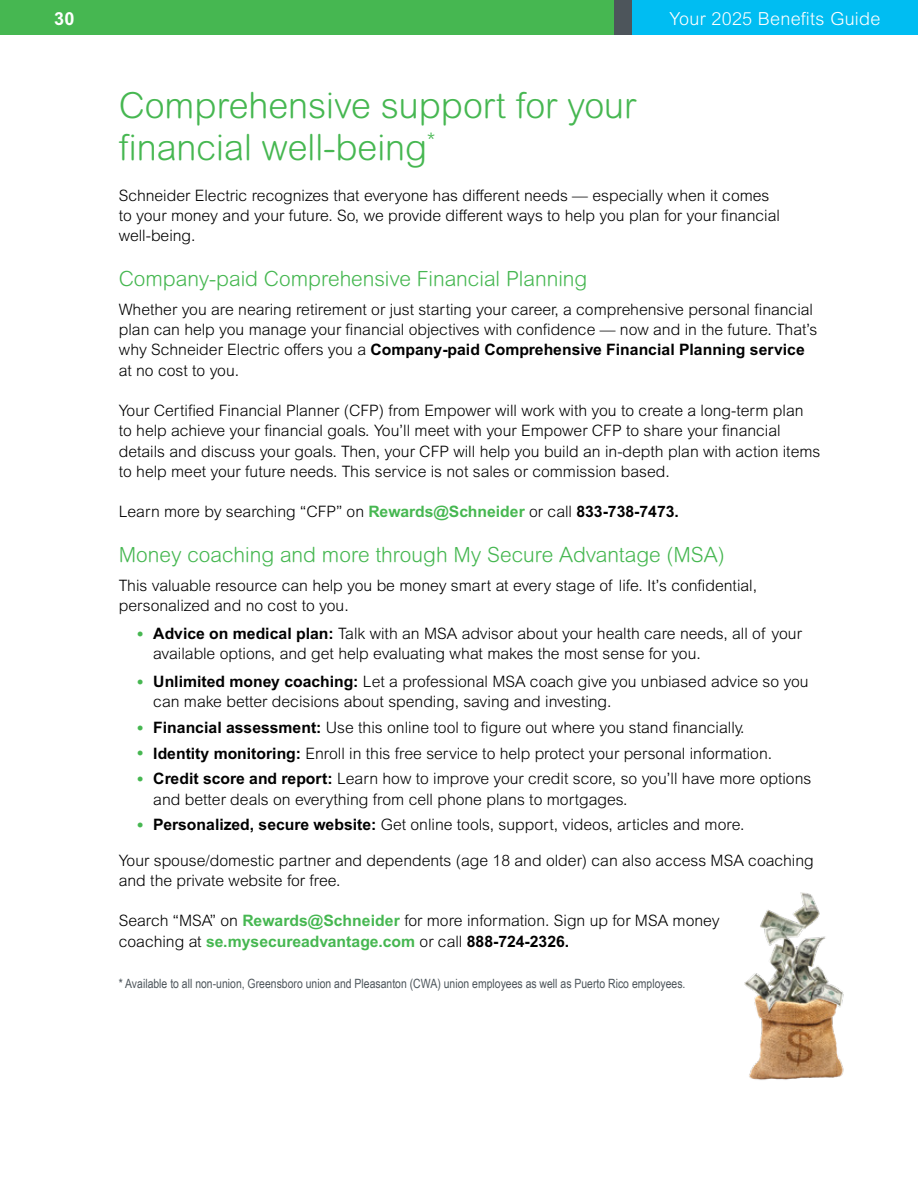
<style>
.page{position:relative;width:918px;height:1188px;background:#fff}
.page>*{position:absolute;margin:0;border:0;box-sizing:border-box;transform-origin:0 0}
.t1{font:300 36px/42px "Arial Rounded MT Std";color:#46b751}
.t2{font:300 21px "Arial Rounded MT Std";color:#46b751}
.t3{font:300 18px "Arial MT Pro";letter-spacing:.015em;color:#fff}
.t4{font:700 18px "Arial MT Pro";color:#fff}
.t5{font:300 15.75px/20.2px "Arial MT Pro";color:#000}
.t6{font:12.75px "Arial Narrow";color:#4d555b}
.s1{font-weight:700}
.s2{font-weight:700;color:#46b751}
.s3{font-family:"Arial";font-weight:400;font-size:19.5px;color:#46b751}
</style>
<div class="page">
<div style="left:632px;top:0;width:286px;height:35px;background:#00bdf2"></div>
<div style="left:0;top:0;width:632px;height:35px;background:#46b751"></div>
<div style="left:615px;top:0;width:17px;height:35px;background:#4d555b"></div>
<img style="left:744px;top:892px;width:100px;height:188px">
<p class="t4" style="left:54px;top:8px;width:22px">30</p>
<p class="t3" style="left:669px;top:7px;width:212px">Your 2025 Benefits Guide</p>
<h1 class="t1" style="left:119px;top:84px;width:519px">Comprehensive support for your financial well-being<sup>*</sup></h1>
<p class="t5" style="left:119px;top:186px;width:663px">Schneider Electric recognizes that everyone has different needs — especially when it comes to your money and your future. So, we provide different ways to help you plan for your financial well-being.</p>
<h2 class="t2" style="left:119px;top:266px;width:470px">Company-paid Comprehensive Financial Planning</h2>
<p class="t5" style="left:119px;top:300px;width:700px">Whether you are nearing retirement or just starting your career, a comprehensive personal financial plan can help you manage your financial objectives with confidence — now and in the future. That’s why Schneider Electric offers you a <span class="s1">Company-paid Comprehensive Financial Planning service </span>at no cost to you.</p>
<p class="t5" style="left:119px;top:401px;width:703px">Your Certified Financial Planner (CFP) from Empower will work with you to create a long-term plan to help achieve your financial goals. You’ll meet with your Empower CFP to share your financial details and discuss your goals. Then, your CFP will help you build an in-depth plan with action items to help meet your future needs. This service is not sales or commission based.</p>
<p class="t5" style="left:119px;top:502px;width:562px">Learn more by searching “CFP” on <span class="s2">Rewards@Schneider</span> or call <span class="s1">833-738-7473.</span></p>
<h2 class="t2" style="left:119px;top:542px;width:608px">Money coaching and more through My Secure Advantage (MSA)</h2>
<p class="t5" style="left:119px;top:576px;width:640px">This valuable resource can help you be money smart at every stage of life. It’s confidential, personalized and no cost to you.</p>
<p class="t5" style="left:153px;top:624px;width:650px;text-indent:-16px"><span class="s3">•</span> <span class="s1">Advice on medical plan:</span> Talk with an MSA advisor about your health care needs, all of your available options, and get help evaluating what makes the most sense for you.</p>
<p class="t5" style="left:153px;top:672px;width:657px;text-indent:-16px"><span class="s3">•</span> <span class="s1">Unlimited money coaching:</span> Let a professional MSA coach give you unbiased advice so you can make better decisions about spending, saving and investing.</p>
<p class="t5" style="left:137px;top:718px;width:609px"><span class="s3">•</span> <span class="s1">Financial assessment:</span> Use this online tool to figure out where you stand financially.</p>
<p class="t5" style="left:137px;top:743px;width:637px"><span class="s3">•</span> <span class="s1">Identity monitoring:</span> Enroll in this free service to help protect your personal information.</p>
<p class="t5" style="left:153px;top:769px;width:660px;text-indent:-16px"><span class="s3">•</span> <span class="s1">Credit score and report:</span> Learn how to improve your credit score, so you’ll have more options and better deals on everything from cell phone plans to mortgages.</p>
<p class="t5" style="left:137px;top:815px;width:609px"><span class="s3">•</span> <span class="s1">Personalized, secure website:</span> Get online tools, support, videos, articles and more.</p>
<p class="t5" style="left:119px;top:850px;width:696px">Your spouse/domestic partner and dependents (age 18 and older) can also access MSA coaching and the private website for free.</p>
<p class="t5" style="left:119px;top:911px;width:602px">Search “MSA” on <span class="s2">Rewards@Schneider</span> for more information. Sign up for MSA money coaching at <span class="s2">se.mysecureadvantage.com</span> or call <span class="s1">888-724-2326.</span></p>
<p class="t6" style="left:119px;top:974px;width:568px">* Available to all non-union, Greensboro union and Pleasanton (CWA) union employees as well as Puerto Rico employees.</p>
</div>
